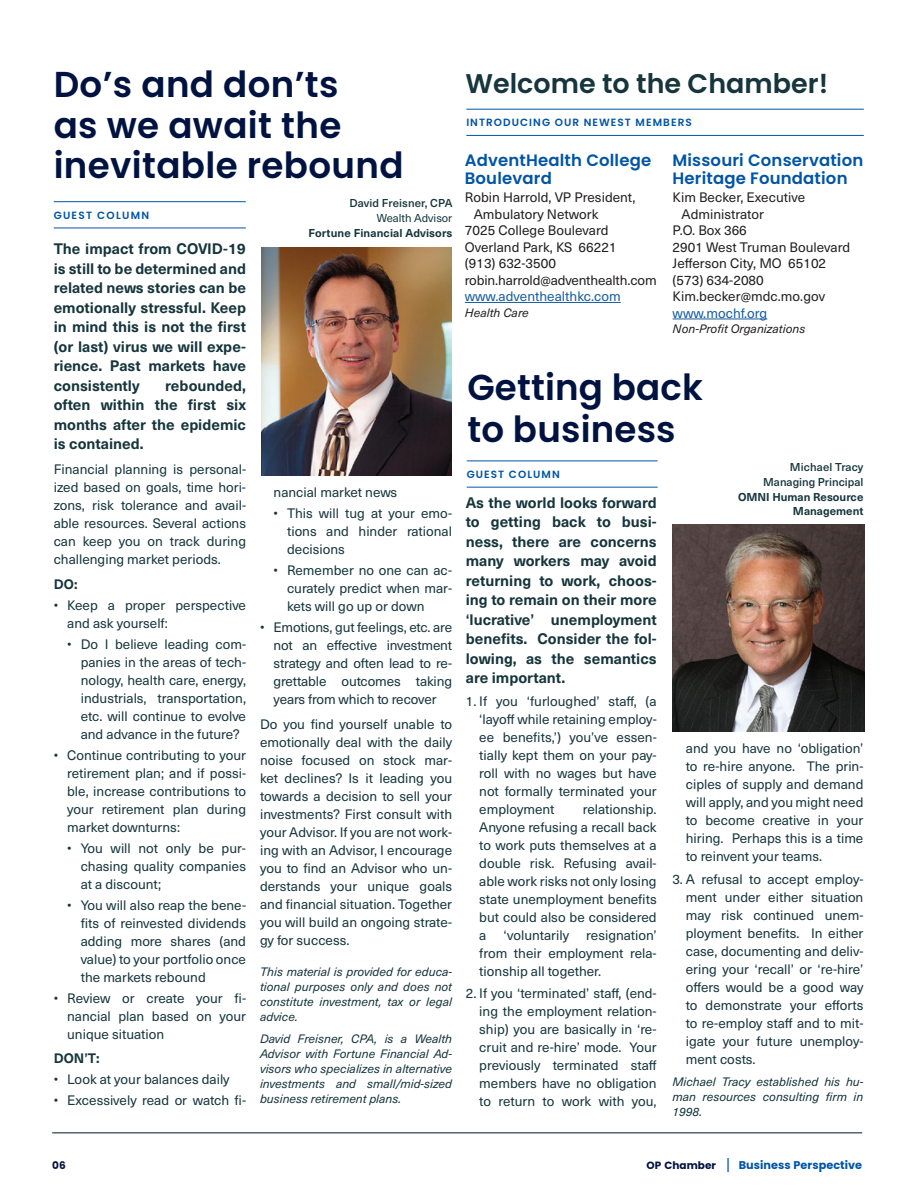
<style>
.page{position:relative;width:918px;height:1188px;background:#fff}
.page>*{position:absolute;margin:0;border:0;box-sizing:border-box;transform-origin:0 0}
.t1{font:600 36px/40.5px "Poppins";letter-spacing:.01em;color:#001340}
.t2{font:600 27px "Poppins";color:#16353c}
.t3{font:600 16.5px/18px "Poppins";letter-spacing:.01em;color:#0154a6}
.t4{font:700 15px/19.5px "Neue Haas Unica W1 G";color:#16353c;text-align:justify}
.t5{font:13.5px/18px "Neue Haas Unica W1 G";color:#16353c;text-align:justify}
.t6{font:13.5px "Neue Haas Unica W1 G";color:#231f20}
.t7{font:13.5px "Neue Haas Unica W1 G";color:#175d9e}
.t8{font:700 13.5px "Neue Haas Unica W1 G";color:#16353c}
.t9{font:italic 12px/15px "Neue Haas Unica W1 G";color:#16353c;text-align:justify}
.t10{font:italic 12px "Neue Haas Unica W1 G";letter-spacing:.005em;color:#231f20}
.t11{font:700 11.25px/13.5px "Neue Haas Unica W1 G";letter-spacing:.005em;color:#16353c;text-align:right}
.t12{font:500 11.25px/15px "Neue Haas Unica W1 G";color:#16353c;text-align:right}
.t13{font:700 11.25px "Poppins";letter-spacing:.005em;color:#0154a6}
.t14{font:11.25px "Neue Haas Unica W1 G";color:#16353c}
.t15{font:600 10.5px "Poppins";letter-spacing:.1em;color:#0154a6}
.t16{font:600 10.5px "Poppins";letter-spacing:.12em;color:#0154a6}
.t17{font:700 10.5px "Poppins";color:#001340}
.s1{font-size:12px}
.s2{font-size:10.5px;color:#001340}
.s3{font-family:"Neue Haas Unica W1 G";font-weight:400;font-size:15px}
</style>
<div class="page">
<hr style="left:52px;top:1132px;width:810px;height:1px;background:#16353c">
<hr style="left:466px;top:109px;width:398px;height:1px;background:#0154a6">
<hr style="left:466px;top:135px;width:398px;height:1px;background:#0154a6">
<hr style="left:465px;top:302px;width:156px;height:1px;background:#175d9e">
<hr style="left:673px;top:319px;width:94px;height:1px;background:#175d9e">
<img style="left:672px;top:525px;width:192px;height:207px">
<hr style="left:467px;top:461px;width:191px;height:1px;background:#0154a6">
<hr style="left:467px;top:487px;width:191px;height:1px;background:#0154a6">
<img style="left:261px;top:247px;width:191px;height:228px">
<hr style="left:54px;top:201px;width:192px;height:1px;background:#0154a6">
<hr style="left:54px;top:228px;width:192px;height:1px;background:#0154a6">
<h1 class="t1" style="left:54px;top:65px;width:351px">Do’s and don’ts<br>as we await the inevitable rebound</h1>
<p class="t16" style="left:54px;top:209px;width:97px">GUEST COLUMN</p>
<p class="t4" style="left:54px;top:238px;width:194px">The impact from COVID-19 is still to be determined and related news stories can be emotionally stressful. Keep in mind this is not the first (or last) virus we will expe&shy;rience. Past markets have consistently</p>
<p class="t4" style="left:54px;top:375px;width:194px;text-indent:112px">rebounded, often within the first six months after the epidemic is contained.</p>
<p class="t5" style="left:54px;top:459px;width:194px">Financial planning is personal&shy;ized based on goals, time hori&shy;zons, risk tolerance and avail&shy;able resources. Several actions can keep you on track during challenging market periods.</p>
<p class="t8" style="left:54px;top:574px;width:25px">DO:</p>
<p class="t5" style="left:67px;top:595px;width:180px;text-indent:-14px">• Keep a proper perspective and ask yourself:</p>
<p class="t5" style="left:81px;top:634px;width:167px;text-indent:-14px">• Do I believe leading com&shy;panies in the areas of tech&shy;nology, health care, energy, industrials, transportation, etc. will continue to evolve and advance in the future?</p>
<p class="t5" style="left:67px;top:745px;width:180px;text-indent:-14px">• Continue contributing to your retirement plan; and if possi&shy;ble, increase contributions to your retirement plan during market downturns:</p>
<p class="t5" style="left:81px;top:838px;width:167px;text-indent:-14px">• You will not only be pur&shy;chasing quality companies at a discount;</p>
<p class="t5" style="left:81px;top:895px;width:167px;text-indent:-14px">• You will also reap the bene&shy;fits of reinvested dividends adding more shares (and value) to your portfolio once the markets rebound</p>
<p class="t5" style="left:67px;top:988px;width:180px;text-indent:-14px">• Review or create your fi&shy;nancial plan based on your unique situation</p>
<p class="t8" style="left:54px;top:1048px;width:47px">DON’T:</p>
<p class="t5" style="left:54px;top:1070px;width:177px">• Look at your balances daily</p>
<p class="t5" style="left:54px;top:1091px;width:194px">• Excessively read or watch fi-</p>
<p class="t12" style="left:350px;top:195px;width:104px">David Freisner, CPA</p>
<p class="t14" style="left:377px;top:210px;width:77px">Wealth Advisor</p>
<p class="t11" style="left:309px;top:226px;width:145px">Fortune Financial Advisors</p>
<p class="t5" style="left:274px;top:483px;width:125px">nancial market news</p>
<p class="t5" style="left:287px;top:504px;width:167px;text-indent:-14px">• This will tug at your emo&shy;tions and hinder rational decisions</p>
<p class="t5" style="left:287px;top:561px;width:167px;text-indent:-14px">• Remember no one can ac&shy;curately predict when mar&shy;kets will go up or down</p>
<p class="t5" style="left:274px;top:618px;width:180px;text-indent:-14px">• Emotions, gut feelings, etc. are not an effective investment strategy and often lead to re&shy;grettable outcomes taking years from which to recover</p>
<p class="t5" style="left:260px;top:714px;width:194px">Do you find yourself unable to emotionally deal with the daily noise focused on stock mar&shy;ket declines? Is it leading you towards a decision to sell your investments? First consult with your Advisor. If you are not work&shy;ing with an Advisor, I encourage you to find an Advisor who un&shy;derstands your unique goals and financial situation. Together you will build an ongoing strate&shy;gy for success.</p>
<p class="t9" style="left:260px;top:964px;width:194px">This material is provided for educa&shy;tional purposes only and does not constitute investment, tax or legal advice.</p>
<p class="t9" style="left:260px;top:1031px;width:194px">David Freisner, CPA, is a Wealth Advisor with Fortune Financial Ad&shy;visors who specializes in alternative investments and small/mid-sized business retirement plans.</p>
<h2 class="t2" style="left:465px;top:67px;width:364px">Welcome to the Chamber!</h2>
<p class="t15" style="left:466px;top:116px;width:227px">INTRODUCING OUR NEWEST MEMBERS</p>
<p class="t3" style="left:465px;top:151px;width:188px">AdventHealth College<br>Boulevard</p>
<p class="t6" style="left:465px;top:187px;width:172px">Robin Harrold, VP President,</p>
<p class="t6" style="left:474px;top:204px;width:126px">Ambulatory Network</p>
<p class="t6" style="left:465px;top:220px;width:145px">7025 College Boulevard</p>
<p class="t6" style="left:465px;top:237px;width:153px">Overland Park, KS 66221</p>
<p class="t6" style="left:465px;top:253px;width:93px">(913) 632-3500</p>
<p class="t6" style="left:465px;top:270px;width:193px">robin.harrold<span class="s1">@</span>adventhealth.com</p>
<p class="t7" style="left:465px;top:286px;width:157px">www.adventhealthkc.com</p>
<p class="t10" style="left:465px;top:304px;width:65px">Health Care</p>
<p class="t3" style="left:673px;top:151px;width:192px">Missouri Conservation<br>Heritage Foundation</p>
<p class="t6" style="left:673px;top:187px;width:134px">Kim Becker, Executive</p>
<p class="t6" style="left:682px;top:204px;width:84px">Administrator</p>
<p class="t6" style="left:673px;top:220px;width:76px">P.O. Box 366</p>
<p class="t6" style="left:673px;top:237px;width:179px">2901 West Truman Boulevard</p>
<p class="t6" style="left:673px;top:253px;width:155px">Jefferson City, MO 65102</p>
<p class="t6" style="left:673px;top:270px;width:93px">(573) 634-2080</p>
<p class="t6" style="left:673px;top:286px;width:154px">Kim.becker<span class="s1">@</span>mdc.mo.gov</p>
<p class="t7" style="left:673px;top:303px;width:96px">www.mochf.org</p>
<p class="t10" style="left:673px;top:320px;width:134px">Non-Profit Organizations</p>
<h1 class="t1" style="left:467px;top:367px;width:237px;line-height:42px">Getting back to business</h1>
<p class="t15" style="left:467px;top:468px;width:95px">GUEST COLUMN</p>
<p class="t12" style="left:763px;top:459px;width:102px">Michael Tracy<br>Managing Principal</p>
<p class="t11" style="left:738px;top:490px;width:127px">OMNI Human Resource<br>Management</p>
<p class="t4" style="left:466px;top:492px;width:192px">As the world looks forward to getting back to busi&shy;ness, there are concerns many workers may avoid returning to work, choos&shy;ing to remain on their more ‘lucrative’ unemployment benefits. Consider the fol&shy;lowing, as the semantics are important.</p>
<p class="t5" style="left:479px;top:691px;width:179px;text-indent:-14px">1. If you ‘furloughed’ staff, (a ‘layoff while retaining employ&shy;ee benefits,’) you’ve essen&shy;tially kept them on your pay&shy;roll with no wages but have not formally terminated your employment</p>
<p class="t5" style="left:686px;top:739px;width:179px">and you have no ‘obligation’ to re-hire anyone. The prin&shy;ciples of supply and demand will apply, and you might need to become creative in your hiring. Perhaps this is a time to reinvent your teams.</p>
<p class="t5" style="left:686px;top:869px;width:179px;text-indent:-14px">3. A refusal to accept employ&shy;ment under either situation may risk continued unem&shy;ployment benefits. In either case, documenting and deliv&shy;ering your ‘recall’ or ‘re-hire’ offers would be a good way to demonstrate your efforts to re-employ staff and to mit&shy;igate your future unemploy&shy;ment costs.</p>
<p class="t9" style="left:672px;top:1073px;width:193px">Michael Tracy established his hu&shy;man resources consulting firm in 1998.</p>
<p class="t5" style="left:479px;top:799px;width:179px;text-indent:103px">relationship.<br>Anyone refusing a recall back to work puts themselves at a double risk. Refusing avail&shy;able work risks not only losing state unemployment benefits but could also be considered a</p>
<p class="t5" style="left:479px;top:925px;width:179px;text-indent:107px">resignation’ from their employment rela&shy;tionship all together.</p>
<p class="t5" style="left:479px;top:984px;width:179px;text-indent:-14px">2. If you ‘terminated’ staff, (end&shy;ing the employment relation&shy;ship) you are basically in ‘re&shy;cruit and re-hire’ mode. Your previously terminated staff members have no obligation to return to work with you,</p>
<p class="t5" style="left:504px;top:925px;width:67px">‘voluntarily</p>
<p class="t17" style="left:52px;top:1160px;width:15px">06</p>
<p class="t13" style="left:647px;top:1159px;width:217px"><span class="s2">OP Chamber</span> <span class="s3">|</span> Business Perspective</p>
</div>
